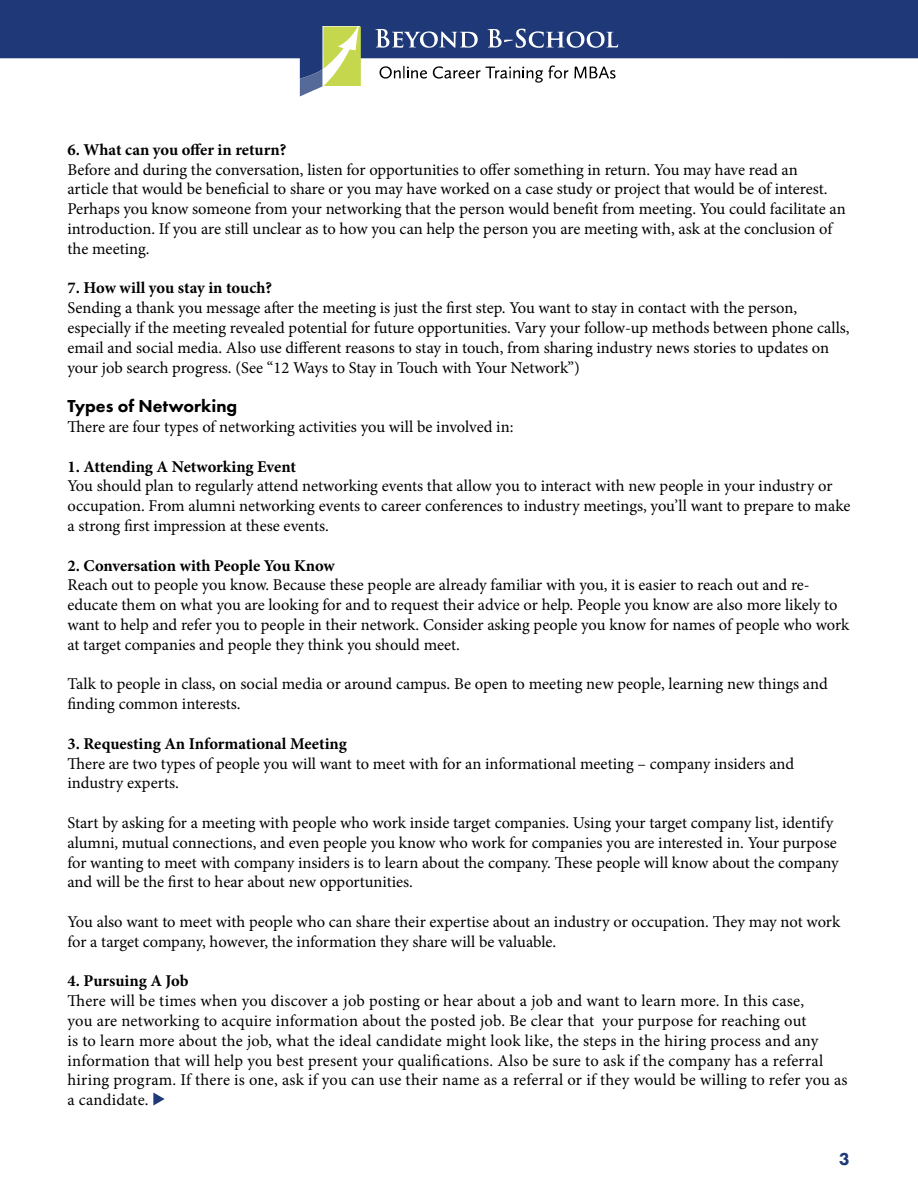
<style>
.page{position:relative;width:918px;height:1188px;background:#fff}
.page>*{position:absolute;margin:0;border:0;box-sizing:border-box;transform-origin:0 0}
.t1{font:800 18px "Futura PT";color:#000}
.t2{font:800 18px "Futura PT";color:#1e3878}
.t3{font:16.5px/19.8px "Minion Pro";color:#000}
.t4{font:700 16.5px "Minion Pro";letter-spacing:-.005em;color:#000}
</style>
<div class="page">
<div style="left:0;top:0;width:918px;height:58px;background:#1e3878"></div>
<svg style="left:375px;top:29px;width:103px;height:19px"></svg>
<svg style="left:488px;top:29px;width:130px;height:19px"></svg>
<svg style="left:379px;top:66px;width:48px;height:13px"></svg>
<svg style="left:433px;top:65px;width:183px;height:18px"></svg>
<svg style="left:300px;top:26px;width:61px;height:71px"></svg>
<svg style="left:153px;top:1093px;width:12px;height:13px"></svg>
<p class="t4" style="left:68px;top:138px;width:220px">6. What can you offer in return?</p>
<p class="t3" style="left:68px;top:160px;width:780px">Before and during the conversation, listen for opportunities to offer something in return. You may have read an<br>article that would be beneficial to share or you may have worked on a case study or project that would be of interest.<br>Perhaps you know someone from your networking that the person would benefit from meeting. You could facilitate an introduction. If you are still unclear as to how you can help the person you are meeting with, ask at the conclusion of the meeting.</p>
<p class="t4" style="left:68px;top:277px;width:206px">7. How will you stay in touch?</p>
<p class="t3" style="left:68px;top:298px;width:784px">Sending a thank you message after the meeting is just the first step. You want to stay in contact with the person, especially if the meeting revealed potential for future opportunities. Vary your follow-up methods between phone calls, email and social media. Also use different reasons to stay in touch, from sharing industry news stories to updates on your job search progress. (See “12 Ways to Stay in Touch with Your Network”)</p>
<p class="t1" style="left:68px;top:395px;width:171px">Types of Networking</p>
<p class="t3" style="left:68px;top:417px;width:448px">There are four types of networking activities you will be involved in:</p>
<p class="t4" style="left:68px;top:455px;width:230px">1. Attending A Networking Event</p>
<p class="t3" style="left:68px;top:476px;width:785px">You should plan to regularly attend networking events that allow you to interact with new people in your industry or occupation. From alumni networking events to career conferences to industry meetings, you’ll want to prepare to make a strong first impression at these events.</p>
<p class="t4" style="left:68px;top:554px;width:269px">2. Conversation with People You Know</p>
<p class="t3" style="left:68px;top:575px;width:783px">Reach out to people you know. Because these people are already familiar with you, it is easier to reach out and re&shy;educate them on what you are looking for and to request their advice or help. People you know are also more likely to want to help and refer you to people in their network. Consider asking people you know for names of people who work at target companies and people they think you should meet.</p>
<p class="t3" style="left:68px;top:674px;width:762px">Talk to people in class, on social media or around campus. Be open to meeting new people, learning new things and finding common interests.</p>
<p class="t4" style="left:68px;top:732px;width:281px">3. Requesting An Informational Meeting</p>
<p class="t3" style="left:68px;top:754px;width:728px">There are two types of people you will want to meet with for an informational meeting – company insiders and industry experts.</p>
<p class="t3" style="left:68px;top:813px;width:773px">Start by asking for a meeting with people who work inside target companies. Using your target company list, identify alumni, mutual connections, and even people you know who work for companies you are interested in. Your purpose for wanting to meet with company insiders is to learn about the company. These people will know about the company and will be the first to hear about new opportunities.</p>
<p class="t3" style="left:68px;top:912px;width:774px">You also want to meet with people who can share their expertise about an industry or occupation. They may not work for a target company, however, the information they share will be valuable.</p>
<p class="t4" style="left:68px;top:970px;width:123px">4. Pursuing A Job</p>
<p class="t3" style="left:68px;top:991px;width:782px">There will be times when you discover a job posting or hear about a job and want to learn more. In this case,<br>you are networking to acquire information about the posted job. Be clear that your purpose for reaching out<br>is to learn more about the job, what the ideal candidate might look like, the steps in the hiring process and any information that will help you best present your qualifications. Also be sure to ask if the company has a referral hiring program. If there is one, ask if you can use their name as a referral or if they would be willing to refer you as a candidate.</p>
<p class="t2" style="left:839px;top:1147px;width:12px">3</p>
</div>
